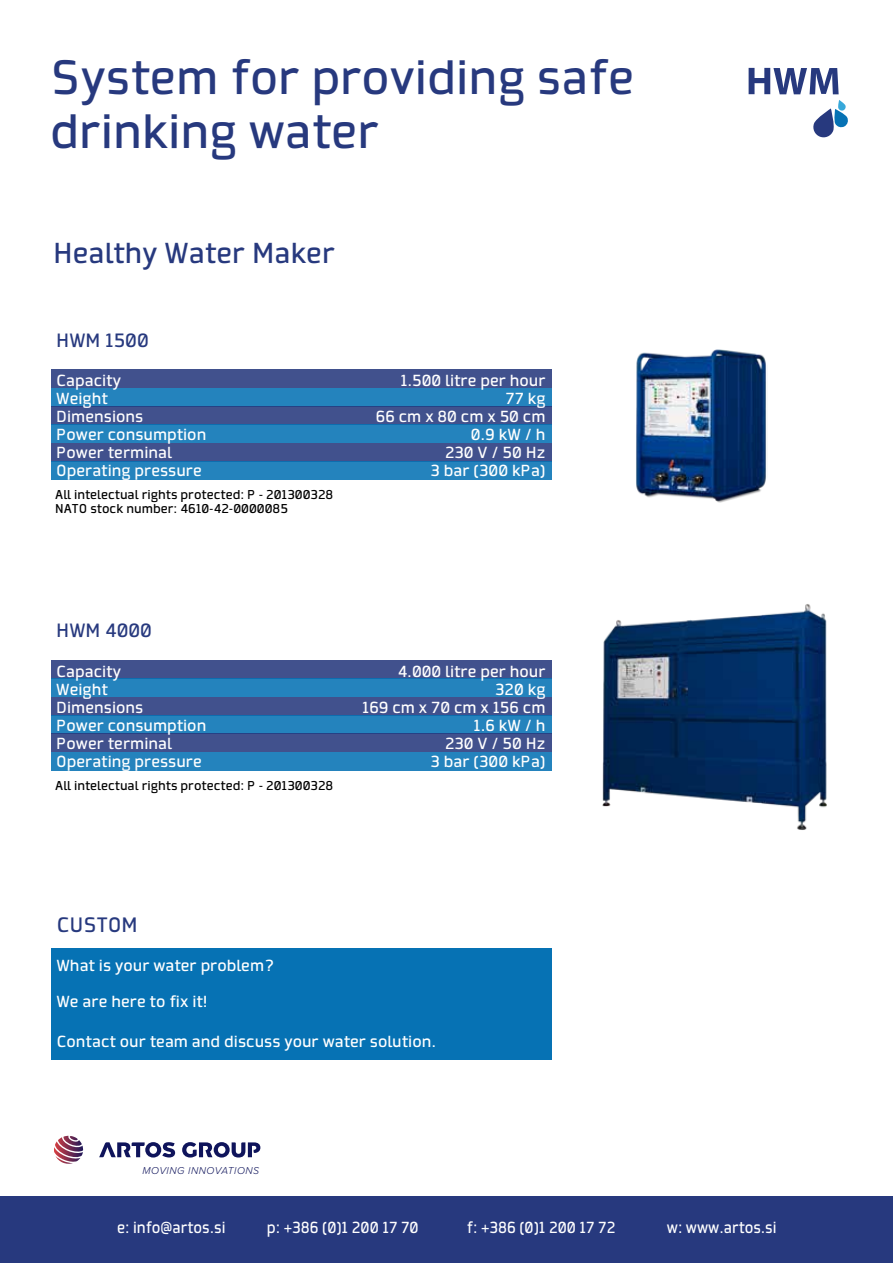
<style>
.page{position:relative;width:893px;height:1263px;background:#fff}
.page>*{position:absolute;margin:0;border:0;box-sizing:border-box;transform-origin:0 0}
.t1{font:45px/54px "Collator";color:#27397e}
.t2{font:27px "Collator";color:#27397e}
.t3{font:19.5px "Collator";color:#27397e}
.t4{font:18px "Collator";color:#27397e}
.t5{font:15px "Collator";color:#fff}
.t6{font:15px "Collator";color:#fff;scale:.93 1}
.t7{font:12px/14.4px "Collator";color:#000}
.t8{font:italic 300 10.35px "Proxima Nova";letter-spacing:.05em;color:#0f145b}
</style>
<div class="page">
<svg style="left:813px;top:100px;width:35px;height:38px"></svg>
<svg style="left:749px;top:68px;width:90px;height:26px"></svg>
<svg style="left:54px;top:1136px;width:29px;height:28px"></svg>
<svg style="left:99px;top:1142px;width:76px;height:15px"></svg>
<svg style="left:182px;top:1142px;width:78px;height:15px"></svg>
<div style="left:0;top:1196px;width:893px;height:67px;background:#27397e"></div>
<img style="left:602px;top:604px;width:225px;height:226px">
<div style="left:52px;top:660px;width:500px;height:19px;background:#41518d"></div>
<div style="left:52px;top:679px;width:500px;height:18px;background:#2483bd"></div>
<div style="left:52px;top:697px;width:500px;height:18px;background:#41518d"></div>
<div style="left:52px;top:715px;width:500px;height:19px;background:#2483bd"></div>
<div style="left:52px;top:734px;width:500px;height:18px;background:#41518d"></div>
<div style="left:52px;top:752px;width:500px;height:18px;background:#2483bd"></div>
<img style="left:636px;top:349px;width:131px;height:153px">
<div style="left:52px;top:369px;width:500px;height:19px;background:#41518d"></div>
<div style="left:52px;top:388px;width:500px;height:18px;background:#2483bd"></div>
<div style="left:52px;top:406px;width:500px;height:19px;background:#41518d"></div>
<div style="left:52px;top:424px;width:500px;height:19px;background:#2483bd"></div>
<div style="left:52px;top:443px;width:500px;height:18px;background:#41518d"></div>
<div style="left:52px;top:461px;width:500px;height:18px;background:#2483bd"></div>
<div style="left:52px;top:948px;width:500px;height:111px;background:#0672b4"></div>
<h1 class="t1" style="left:50px;top:52px;width:586px">System for providing safe drinking water</h1>
<h2 class="t2" style="left:53px;top:237px;width:283px">Healthy Water Maker</h2>
<p class="t4" style="left:56px;top:329px;width:94px">HWM 1500</p>
<p class="t5" style="left:56px;top:372px;width:66px">Capacity</p>
<p class="t5" style="left:400px;top:372px;width:147px">1.500 litre per hour</p>
<p class="t5" style="left:56px;top:390px;width:53px">Weight</p>
<p class="t5" style="left:506px;top:390px;width:41px">77 kg</p>
<p class="t5" style="left:56px;top:408px;width:89px">Dimensions</p>
<p class="t5" style="left:376px;top:408px;width:171px">66 cm x 80 cm x 50 cm</p>
<p class="t5" style="left:56px;top:426px;width:152px">Power consumption</p>
<p class="t5" style="left:471px;top:426px;width:76px">0.9 kW / h</p>
<p class="t5" style="left:56px;top:444px;width:117px">Power terminal</p>
<p class="t5" style="left:445px;top:444px;width:102px">230 V / 50 Hz</p>
<p class="t5" style="left:56px;top:462px;width:147px">Operating pressure</p>
<p class="t5" style="left:431px;top:462px;width:116px">3 bar (300 kPa)</p>
<p class="t7" style="left:55px;top:488px;width:280px">All intelectual rights protected: P - 201300328<br>NATO stock number: 4610-42-0000085</p>
<p class="t4" style="left:56px;top:620px;width:97px">HWM 4000</p>
<p class="t5" style="left:56px;top:663px;width:66px">Capacity</p>
<p class="t5" style="left:398px;top:663px;width:149px">4.000 litre per hour</p>
<p class="t5" style="left:56px;top:681px;width:53px">Weight</p>
<p class="t5" style="left:495px;top:681px;width:52px">320 kg</p>
<p class="t5" style="left:56px;top:699px;width:89px">Dimensions</p>
<p class="t5" style="left:362px;top:699px;width:185px">169 cm x 70 cm x 156 cm</p>
<p class="t5" style="left:56px;top:717px;width:152px">Power consumption</p>
<p class="t5" style="left:473px;top:717px;width:74px">1.6 kW / h</p>
<p class="t5" style="left:56px;top:735px;width:117px">Power terminal</p>
<p class="t5" style="left:445px;top:735px;width:102px">230 V / 50 Hz</p>
<p class="t5" style="left:56px;top:753px;width:147px">Operating pressure</p>
<p class="t5" style="left:431px;top:753px;width:116px">3 bar (300 kPa)</p>
<p class="t7" style="left:55px;top:779px;width:280px">All intelectual rights protected: P - 201300328</p>
<h3 class="t3" style="left:57px;top:913px;width:83px">CUSTOM</h3>
<p class="t5" style="left:57px;top:957px;width:219px">What is your water problem?</p>
<p class="t5" style="left:57px;top:993px;width:153px">We are here to fix it!</p>
<p class="t5" style="left:57px;top:1033px;width:381px">Contact our team and discuss your water solution.</p>
<p class="t8" style="left:143px;top:1166px;width:118px">MOVING INNOVATIONS</p>
<p class="t6" style="left:117px;top:1219px;width:118px">e: info@artos.si</p>
<p class="t6" style="left:267px;top:1219px;width:165px">p: +386 (0)1 200 17 70</p>
<p class="t6" style="left:467px;top:1219px;width:161px">f: +386 (0)1 200 17 72</p>
<p class="t6" style="left:667px;top:1219px;width:120px">w: www.artos.si</p>
</div>
